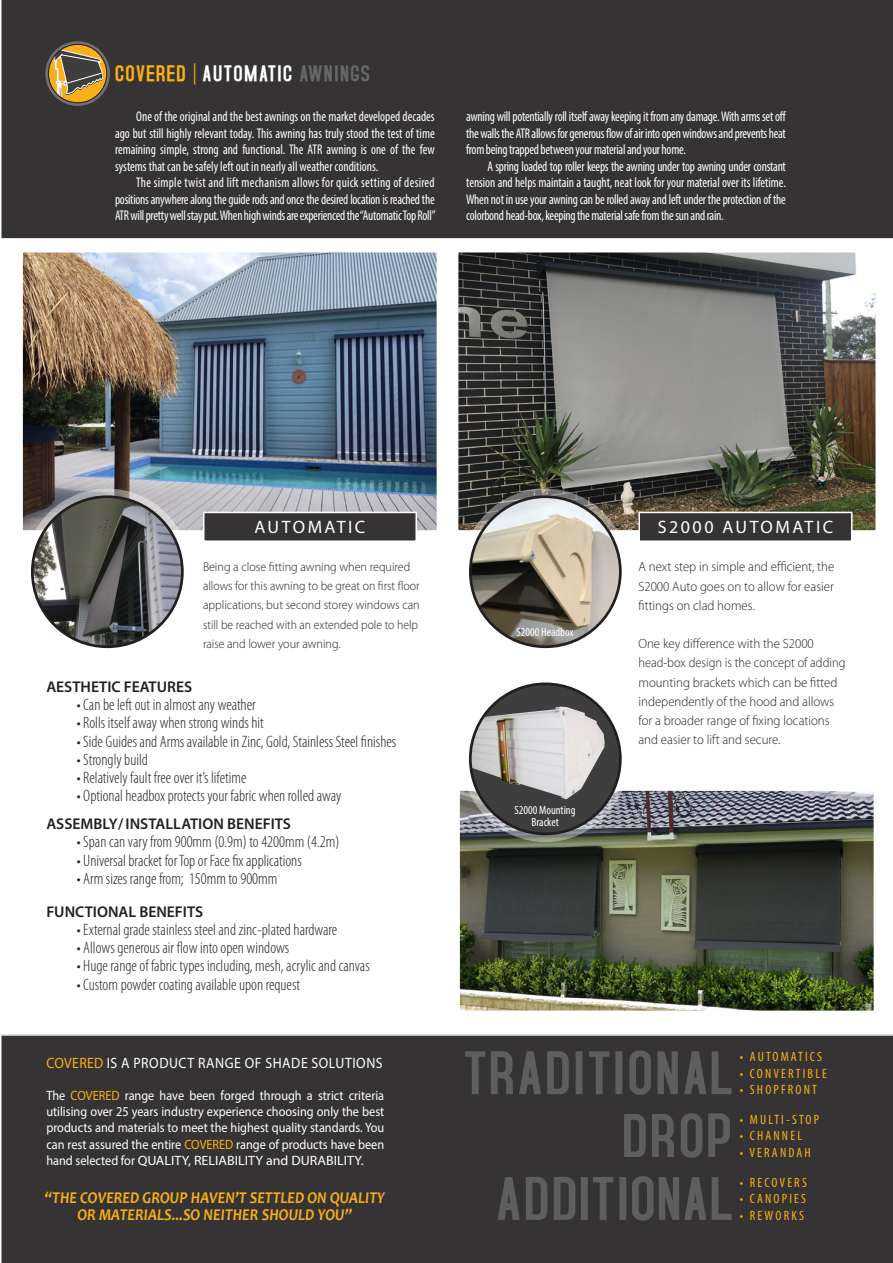
<style>
.page{position:relative;width:893px;height:1263px;background:#fff}
.page>*{position:absolute;margin:0;border:0;box-sizing:border-box;transform-origin:0 0}
.t1{font:66px "Accidental Presidency";letter-spacing:.04em;color:#5f5e5f}
.t2{font:66px "Accidental Presidency";letter-spacing:.02em;color:#5f5e5f}
.t3{font:24px "Accidental Presidency";letter-spacing:.06em;color:#fff}
.t4{font:18px "Myriad Pro";letter-spacing:.14em;color:#fff}
.t5{font:300 condensed 16.5px "Myriad Pro";color:#231f20}
.t6{font:italic 700 16.5px/16.8px "Candara";color:#faaf18;text-align:center;scale:.91 1}
.t7{font:600 15.6px "Myriad Pro";color:#231f20}
.t8{font:15px "Myriad Pro";letter-spacing:.04em;color:#fff;scale:.92 1}
.t9{font:condensed 14.1px/16.5px "Myriad Pro";letter-spacing:-.02em;color:#fff;text-align:justify;scale:.92 1}
.t10{font:300 13.5px/19.2px "Myriad Pro";color:#231f20;text-align:justify;scale:.95 1}
.t11{font:13.5px/16.2px "Myriad Pro";color:#fff;text-align:justify;scale:.91 1}
.t12{font:condensed 13.5px "Myriad Pro";letter-spacing:.16em;color:#faaf18}
.t13{font:300 12.75px/19.2px "Myriad Pro";color:#231f20;scale:.95 1}
.t14{font:condensed 12px "Myriad Pro";color:#fff}
.s1{color:#faaf18}
.s2{font-size:31.5px;color:#faaf18}
.s3{color:#686869}
</style>
<div class="page">
<div style="left:2px;top:0;width:891px;height:239px;background:#363334"></div>
<div style="left:2px;top:1034px;width:891px;height:229px;background:#363334"></div>
<svg style="left:1px;top:0;width:1px;height:239px"></svg>
<img style="left:461px;top:792px;width:411px;height:217px">
<div style="left:458px;top:789px;width:417px;height:223px;border:2px solid #fff"></div>
<img style="left:24px;top:254px;width:411px;height:275px">
<div style="left:21px;top:251px;width:417px;height:281px;border:2px solid #fff"></div>
<img style="left:460px;top:254px;width:414px;height:275px">
<div style="left:457px;top:251px;width:420px;height:281px;border:2px solid #fff"></div>
<svg style="left:0;top:1034px;width:2px;height:229px"></svg>
<div style="left:203px;top:512px;width:214px;height:30px;background:#363334;border:2px solid #fff"></div>
<div style="left:638px;top:512px;width:214px;height:30px;background:#363334;border:2px solid #fff"></div>
<div style="left:45px;top:41px;width:65px;height:65px;border:6px solid #fff;border-radius:50%"></div>
<svg style="left:48px;top:44px;width:59px;height:59px"></svg>
<svg style="left:54px;top:49px;width:49px;height:54px;background:#977e4d"></svg>
<div style="left:48px;top:44px;width:59px;height:59px;border:1px solid #231f20;border-radius:50%"></div>
<div style="left:462px;top:489px;width:166px;height:166px;border:16px solid #fff;border-radius:50%"></div>
<div style="left:24px;top:489px;width:166px;height:166px;border:16px solid #fff;border-radius:50%"></div>
<div style="left:462px;top:676px;width:166px;height:166px;border:16px solid #fff;border-radius:50%"></div>
<img style="left:470px;top:497px;width:150px;height:150px;border-radius:75px">
<div style="left:469px;top:495px;width:153px;height:153px;border:3px solid #231f20;border-radius:50%"></div>
<img style="left:32px;top:498px;width:149px;height:149px">
<div style="left:31px;top:495px;width:153px;height:153px;border:3px solid #231f20;border-radius:50%"></div>
<div style="left:470px;top:684px;width:150px;height:150px;background:#3e3e3f;border-radius:50%"></div>
<img style="left:470px;top:706px;width:135px;height:93px">
<div style="left:469px;top:682px;width:153px;height:153px;border:3px solid #231f20;border-radius:50%"></div>
<p class="t3" style="left:115px;top:59px;width:256px"><span class="s1">COVERED</span> <span class="s2">I</span> AUTOMATIC <span class="s3">AWNINGS</span></p>
<p class="t9" style="left:115px;top:108px;width:349px;text-indent:21px">One of the original and the best awnings on the market developed decades ago but still highly relevant today. This awning has truly stood the test of time remaining simple, strong and functional. The ATR awning is one of the few systems that can be safely left out in nearly all weather conditions.</p>
<p class="t9" style="left:115px;top:174px;width:350px;text-indent:21px">The simple twist and lift mechanism allows for quick setting of desired positions anywhere along the guide rods and once the desired location is reached the ATR will pretty well stay put. When high winds are experienced the “Automatic Top Roll”</p>
<p class="t9" style="left:466px;top:108px;width:349px">awning will potentially roll itself away keeping it from any damage. With arms set off the walls the ATR allows for generous flow of air into open windows and prevents heat from being trapped between your material and your home.</p>
<p class="t9" style="left:466px;top:158px;width:349px;text-indent:21px">A spring loaded top roller keeps the awning under top awning under constant tension and helps maintain a taught, neat look for your material over its lifetime.<br>When not in use your awning can be rolled away and left under the protection of the colorbond head-box, keeping the material safe from the sun and rain.</p>
<p class="t4" style="left:255px;top:515px;width:112px">AUTOMATIC</p>
<p class="t4" style="left:658px;top:515px;width:177px">S2000 AUTOMATIC</p>
<p class="t13" style="left:203px;top:557px;width:230px">Being a close fitting awning when required allows for this awning to be great on first floor applications, but second storey windows can still be reached with an extended pole to help raise and lower your awning.</p>
<p class="t10" style="left:638px;top:558px;width:208px">A next step in simple and efficient, the S2000 Auto goes on to allow for easier fittings on clad homes.</p>
<p class="t14" style="left:517px;top:624px;width:58px">S2000 Headbox</p>
<p class="t10" style="left:638px;top:634px;width:219px;text-align:left">One key difference with the S2000 head-box design is the concept of adding mounting brackets which can be fitted independently of the hood and allows for a broader range of fixing locations and easier to lift and secure.</p>
<p class="t7" style="left:46px;top:677px;width:147px">AESTHETIC FEATURES</p>
<p class="t5" style="left:77px;top:696px;width:181px">•Canbe left out in almostany weather</p>
<p class="t5" style="left:77px;top:714px;width:189px">•Rolls itselfaway when strong windshit</p>
<p class="t5" style="left:77px;top:732px;width:321px">•Side Guides and Arms available inZinc, Gold,Stainless Steel finishes</p>
<p class="t5" style="left:77px;top:751px;width:73px">•Strongly build</p>
<p class="t5" style="left:77px;top:769px;width:171px">•Relatively fault free over it’s lifetime</p>
<p class="t5" style="left:77px;top:787px;width:266px">• Optional headboxprotects your fabric whenrolled away</p>
<p class="t7" style="left:46px;top:814px;width:246px">ASSEMBLY / INSTALLATION BENEFITS</p>
<p class="t5" style="left:77px;top:833px;width:264px">•Span can vary from 900mm (0.9m) to 4200mm (4.2m)</p>
<p class="t5" style="left:77px;top:851px;width:227px">• Universal bracket forTop or Face fix applications</p>
<p class="t5" style="left:77px;top:870px;width:202px">• Arm sizes range from; 150mm to 900mm</p>
<p class="t7" style="left:46px;top:902px;width:158px">FUNCTIONAL BENEFITS</p>
<p class="t5" style="left:77px;top:921px;width:262px">•External grade stainless steeland zinc-platedhardware</p>
<p class="t5" style="left:77px;top:939px;width:214px">• Allows generous air flow into open windows</p>
<p class="t5" style="left:77px;top:957px;width:295px">• Huge rangeof fabric types including, mesh, acrylic and canvas</p>
<p class="t5" style="left:77px;top:975px;width:225px">•Custom powder coating available upon request</p>
<p class="t14" style="left:515px;top:803px;width:62px">S2000 Mounting</p>
<p class="t14" style="left:531px;top:815px;width:29px">Bracket</p>
<p class="t8" style="left:47px;top:1053px;width:367px"><span class="s1">COVERED</span> IS A PRODUCT RANGE OF SHADE SOLUTIONS</p>
<p class="t11" style="left:46px;top:1087px;width:373px">The <span class="s1">COVERED</span> range have been forged through a strict criteria utilising over 25 years industry experience choosing only the best products and materials to meet the highest quality standards. You can rest assured the entire <span class="s1">COVERED</span> range of products have been hand selected for QUALITY, RELIABILITY and DURABILITY.</p>
<p class="t6" style="left:45px;top:1189px;width:376px">“THE COVERED GROUP HAVEN’T SETTLED ON QUALITY<br>OR MATERIALS...SO NEITHER SHOULD YOU”</p>
<p class="t1" style="left:464px;top:1033px;width:270px">TRADITIONAL</p>
<p class="t1" style="left:622px;top:1095px;width:111px">DROP</p>
<p class="t2" style="left:496px;top:1158px;width:237px">ADDITIONAL</p>
<p class="t12" style="left:740px;top:1048px;width:83px">• AUTOMATICS</p>
<p class="t12" style="left:740px;top:1065px;width:88px">• CONVERTIBLE</p>
<p class="t12" style="left:740px;top:1081px;width:78px">• SHOPFRONT</p>
<p class="t12" style="left:740px;top:1111px;width:81px">• MULTI-STOP</p>
<p class="t12" style="left:740px;top:1128px;width:64px">• CHANNEL</p>
<p class="t12" style="left:740px;top:1144px;width:72px">• VERANDAH</p>
<p class="t12" style="left:740px;top:1174px;width:68px">• RECOVERS</p>
<p class="t12" style="left:740px;top:1191px;width:68px">• CANOPIES</p>
<p class="t12" style="left:740px;top:1207px;width:65px">• REWORKS</p>
</div>
